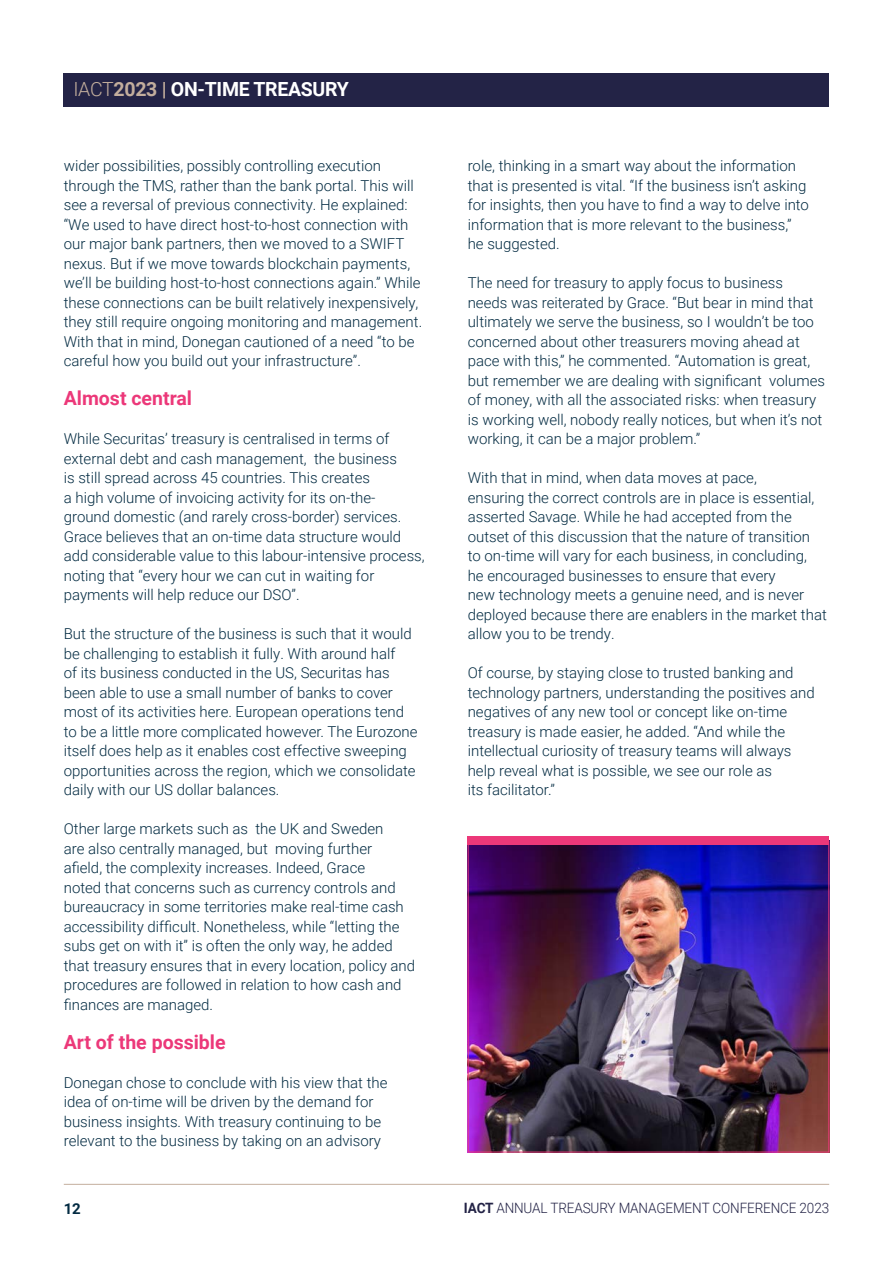
<style>
.page{position:relative;width:893px;height:1263px;background:#fff}
.page>*{position:absolute;margin:0;border:0;box-sizing:border-box;transform-origin:0 0}
.t1{font:700 19.5px "Roboto";color:#ec3879}
.t2{font:700 19.5px "Roboto";letter-spacing:-.015em;color:#fff}
.t3{font:300 15px/19.5px "Roboto";color:#032b42}
.t4{font:700 15px "Roboto";color:#032b42}
.t5{font:300 14.25px "Roboto";letter-spacing:-.01em;color:#232346;scale:.95 1}
.s1{font-weight:300;color:#c3ae9d}
.s2{color:#c3ae9d}
.s3{font-weight:700}
</style>
<div class="page">
<hr style="left:64px;top:1184px;width:765px;height:1px;background:#c3ae9d">
<div style="left:64px;top:73px;width:765px;height:33px;background:#232346"></div>
<img style="left:470px;top:845px;width:357px;height:305px">
<div style="left:468px;top:836px;width:361px;height:9px;background:#ec3879"></div>
<h1 class="t2" style="left:73px;top:76px;width:277px"><span class="s1">IACT</span><span class="s2">2023 |</span> ON-TIME TREASURY</h1>
<p class="t3" style="left:64px;top:155px;width:360px">wider possibilities, possibly controlling execution through the TMS, rather than the bank portal. This will see a reversal of previous connectivity. He explained: “We used to have direct host-to-host connection with our major bank partners, then we moved to a SWIFT nexus. But if we move towards blockchain payments, we’ll be building host-to-host connections again.” While these connections can be built relatively inexpensively, they still require ongoing monitoring and management.<br>With that in mind, Donegan cautioned of a need “to be careful how you build out your infrastructure”.</p>
<h1 class="t1" style="left:64px;top:384px;width:130px">Almost central</h1>
<p class="t3" style="left:64px;top:428px;width:362px">While Securitas’ treasury is centralised in terms of external debt and cash management, the business<br>is still spread across 45 countries. This creates<br>a high volume of invoicing activity for its on-the&shy;ground domestic (and rarely cross-border) services.<br>Grace believes that an on-time data structure would add considerable value to this labour-intensive process, noting that “every hour we can cut in waiting for payments will help reduce our DSO”.</p>
<p class="t3" style="left:64px;top:623px;width:355px">But the structure of the business is such that it would be challenging to establish it fully. With around half<br>of its business conducted in the US, Securitas has been able to use a small number of banks to cover most of its activities here. European operations tend to be a little more complicated however. The Eurozone itself does help as it enables cost effective sweeping opportunities across the region, which we consolidate daily with our US dollar balances.</p>
<p class="t3" style="left:64px;top:818px;width:353px">Other large markets such as the UK and Sweden<br>are also centrally managed, but moving further<br>afield, the complexity increases. Indeed, Grace<br>noted that concerns such as currency controls and bureaucracy in some territories make real-time cash accessibility difficult. Nonetheless, while “letting the subs get on with it” is often the only way, he added that treasury ensures that in every location, policy and procedures are followed in relation to how cash and finances are managed.</p>
<h1 class="t1" style="left:64px;top:1028px;width:163px">Art of the possible</h1>
<p class="t3" style="left:64px;top:1072px;width:325px">Donegan chose to conclude with his view that the idea of on-time will be driven by the demand for business insights. With treasury continuing to be relevant to the business by taking on an advisory</p>
<p class="t3" style="left:468px;top:155px;width:343px">role, thinking in a smart way about the information that is presented is vital. “If the business isn’t asking for insights, then you have to find a way to delve into information that is more relevant to the business,” he suggested.</p>
<p class="t3" style="left:468px;top:272px;width:359px">The need for treasury to apply focus to business needs was reiterated by Grace. “But bear in mind that ultimately we serve the business, so I wouldn’t be too concerned about other treasurers moving ahead at pace with this,” he commented. “Automation is great, but remember we are dealing with significant volumes of money, with all the associated risks: when treasury is working well, nobody really notices, but when it’s not working, it can be a major problem.”</p>
<p class="t3" style="left:468px;top:467px;width:361px">With that in mind, when data moves at pace,<br>ensuring the correct controls are in place is essential, asserted Savage. While he had accepted from the outset of this discussion that the nature of transition to on-time will vary for each business, in concluding,<br>he encouraged businesses to ensure that every<br>new technology meets a genuine need, and is never deployed because there are enablers in the market that allow you to be trendy.</p>
<p class="t3" style="left:468px;top:662px;width:349px">Of course, by staying close to trusted banking and technology partners, understanding the positives and negatives of any new tool or concept like on-time treasury is made easier, he added. “And while the intellectual curiosity of treasury teams will always help reveal what is possible, we see our role as<br>its facilitator.”</p>
<p class="t4" style="left:64px;top:1198px;width:18px">12</p>
<p class="t5" style="left:464px;top:1198px;width:386px"><span class="s3">IACT</span> ANNUAL TREASURY MANAGEMENT CONFERENCE 2023</p>
</div>
